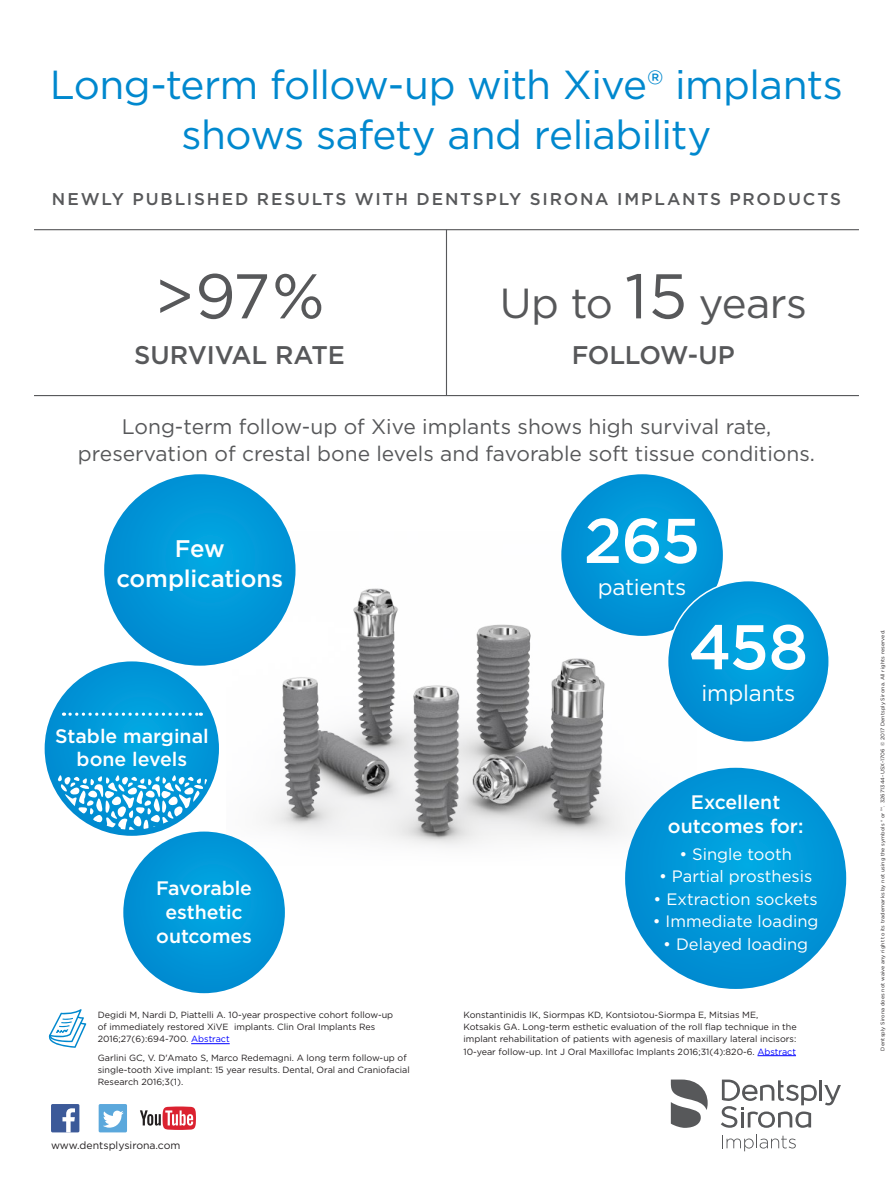
<style>
.page{position:relative;width:893px;height:1191px;background:#fff}
.page>*{position:absolute;margin:0;border:0;box-sizing:border-box;transform-origin:0 0}
.t1{font:500 63px "Gotham";letter-spacing:-.02em;color:#fff}
.Quote_Info_text_Big{font:63px "Gotham";color:#57585a}
.Quote_Info_text_Big-2{font:42px "Gotham";letter-spacing:-.015em;color:#57585a}
.Main_Headline_row_1{font:40.5px/49.5px "Gotham";letter-spacing:-.015em;color:#0088ce;text-align:center}
.Quote_Info_text_Big-3{font:500 25.5px "Gotham";letter-spacing:-.005em;color:#57585a}
.Quote_Info_text_Big-4{font:500 25.5px "Gotham";letter-spacing:-.025em;color:#57585a}
.t2{font:500 24px/30px "Gotham";letter-spacing:-.01em;color:#fff;text-align:center}
.t3{font:22.5px "Gotham";letter-spacing:-.01em;color:#fff}
.Quote_Info_text_Big-5{font:21px/27px "Gotham";color:#57585a;text-align:center}
.t4{font:500 19.5px/24px "Gotham";color:#fff;text-align:center}
.Sub_Headline{font:500 16.95px "Gotham";letter-spacing:.105em;color:#57585a}
.t5{font:16.5px "Gotham";color:#fff}
.t6{font:10.5px "Gotham";color:#231f20}
.t7{font:9px/12px "Gotham";color:#231f20}
.t8{font:5.25px "Gotham";letter-spacing:.025em;color:#231f20}
.s1{font-size:63px}
.s2{color:#00f}
</style>
<div class="page">
<img style="left:227px;top:534px;width:449px;height:325px">
<svg style="left:104px;top:474px;width:192px;height:191px;background:#0297d8"></svg>
<svg style="left:561px;top:474px;width:162px;height:162px;background:#0297d8"></svg>
<svg style="left:123px;top:831px;width:162px;height:162px;background:#0297d8"></svg>
<svg style="left:668px;top:580px;width:161px;height:162px;background:#0598d9"></svg>
<hr style="left:819px;top:1080px;width:3px;height:20px;background:#57585a">
<svg style="left:824px;top:1085px;width:17px;height:20px"></svg>
<svg style="left:721px;top:1079px;width:96px;height:48px"></svg>
<svg style="left:671px;top:1079px;width:37px;height:48px"></svg>
<svg style="left:722px;top:1134px;width:74px;height:17px"></svg>
<svg style="left:140px;top:1106px;width:56px;height:24px"></svg>
<div style="left:99px;top:1104px;width:28px;height:28px;background:#5ba8dc;border-radius:2px"></div>
<svg style="left:103px;top:1110px;width:21px;height:17px"></svg>
<div style="left:51px;top:1104px;width:28px;height:28px;background:#3c5a99;border-radius:2px"></div>
<svg style="left:62px;top:1108px;width:13px;height:24px"></svg>
<svg style="left:45px;top:661px;width:174px;height:175px;background:#0299d9"></svg>
<svg style="left:50px;top:773px;width:164px;height:57px"></svg>
<svg style="left:64px;top:712px;width:137px;height:4px"></svg>
<svg style="left:625px;top:767px;width:221px;height:222px;background:#0197d8"></svg>
<hr style="left:191px;top:1043px;width:39px;height:1px;background:#00f">
<hr style="left:757px;top:1055px;width:39px;height:1px;background:#00f">
<svg style="left:49px;top:1009px;width:37px;height:38px"></svg>
<hr style="left:446px;top:230px;width:1px;height:165px;background:#57585a">
<hr style="left:34px;top:395px;width:825px;height:1px;background:#57585a">
<hr style="left:34px;top:229px;width:825px;height:1px;background:#57585a">
<p class="Main_Headline_row_1" style="left:50px;top:59px;width:795px">Long-term follow-up with Xive® implants shows safety and reliability</p>
<p class="Sub_Headline" style="left:52px;top:188px;width:790px">NEWLY PUBLISHED RESULTS WITH DENTSPLY SIRONA IMPLANTS PRODUCTS</p>
<p class="Quote_Info_text_Big" style="left:154px;top:256px;width:172px">&gt;97%</p>
<p class="Quote_Info_text_Big-3" style="left:134px;top:338px;width:212px">SURVIVAL RATE</p>
<p class="Quote_Info_text_Big-2" style="left:500px;top:277px;width:309px">Up to <span class="s1">15</span> years</p>
<p class="Quote_Info_text_Big-4" style="left:572px;top:338px;width:165px">FOLLOW-UP</p>
<p class="Quote_Info_text_Big-5" style="left:78px;top:412px;width:738px">Long-term follow-up of Xive implants shows high survival rate, preservation of crestal bone levels and favorable soft tissue conditions.</p>
<p class="t2" style="left:117px;top:533px;width:168px">Few complications</p>
<p class="t4" style="left:55px;top:723px;width:155px;line-height:23.4px">Stable marginal bone levels</p>
<p class="t4" style="left:156px;top:876px;width:97px">Favorable esthetic outcomes</p>
<p class="t7" style="left:98px;top:1009px;width:297px">Degidi M, Nardi D, Piattelli A. 10-year prospective cohort follow-up of immediately restored XiVE implants. Clin Oral Implants Res<br>2016;27(6):694-700. <span class="s2">Abstract</span></p>
<p class="t7" style="left:98px;top:1051px;width:314px">Garlini GC, V. D'Amato S, Marco Redemagni. A long term follow-up of single-tooth Xive implant: 15 year results. Dental, Oral and Craniofacial<br>Research 2016;3(1).</p>
<p class="t6" style="left:51px;top:1138px;width:131px">www.dentsplysirona.com</p>
<p class="t1" style="left:584px;top:499px;width:118px">265</p>
<p class="t3" style="left:598px;top:572px;width:90px">patients</p>
<p class="t1" style="left:689px;top:606px;width:121px">458</p>
<p class="t3" style="left:701px;top:678px;width:95px">implants</p>
<p class="t4" style="left:668px;top:789px;width:137px">Excellent outcomes for:</p>
<p class="t5" style="left:679px;top:843px;width:114px">• Single tooth</p>
<p class="t5" style="left:659px;top:865px;width:155px">• Partial prosthesis</p>
<p class="t5" style="left:654px;top:888px;width:165px">• Extraction sockets</p>
<p class="t5" style="left:653px;top:910px;width:167px">• Immediate loading</p>
<p class="t5" style="left:663px;top:933px;width:146px">• Delayed loading</p>
<p class="t7" style="left:463px;top:1009px;width:335px">Konstantinidis IK, Siormpas KD, Kontsiotou-Siormpa E, Mitsias ME, Kotsakis GA. Long-term esthetic evaluation of the roll flap technique in the implant rehabilitation of patients with agenesis of maxillary lateral incisors:<br>10-year follow-up. Int J Oral Maxillofac Implants 2016;31(4):820-6. <span class="s2">Abstract</span></p>
<p class="t8" style="left:879px;top:1050px;width:423px;rotate:-90deg">Dentsply Sirona does not waive any right to its trademarks by not using the symbols ® or ™. 32671344-USX-1706 © 2017 Dentsply Sirona. All rights reserved.</p>
</div>
